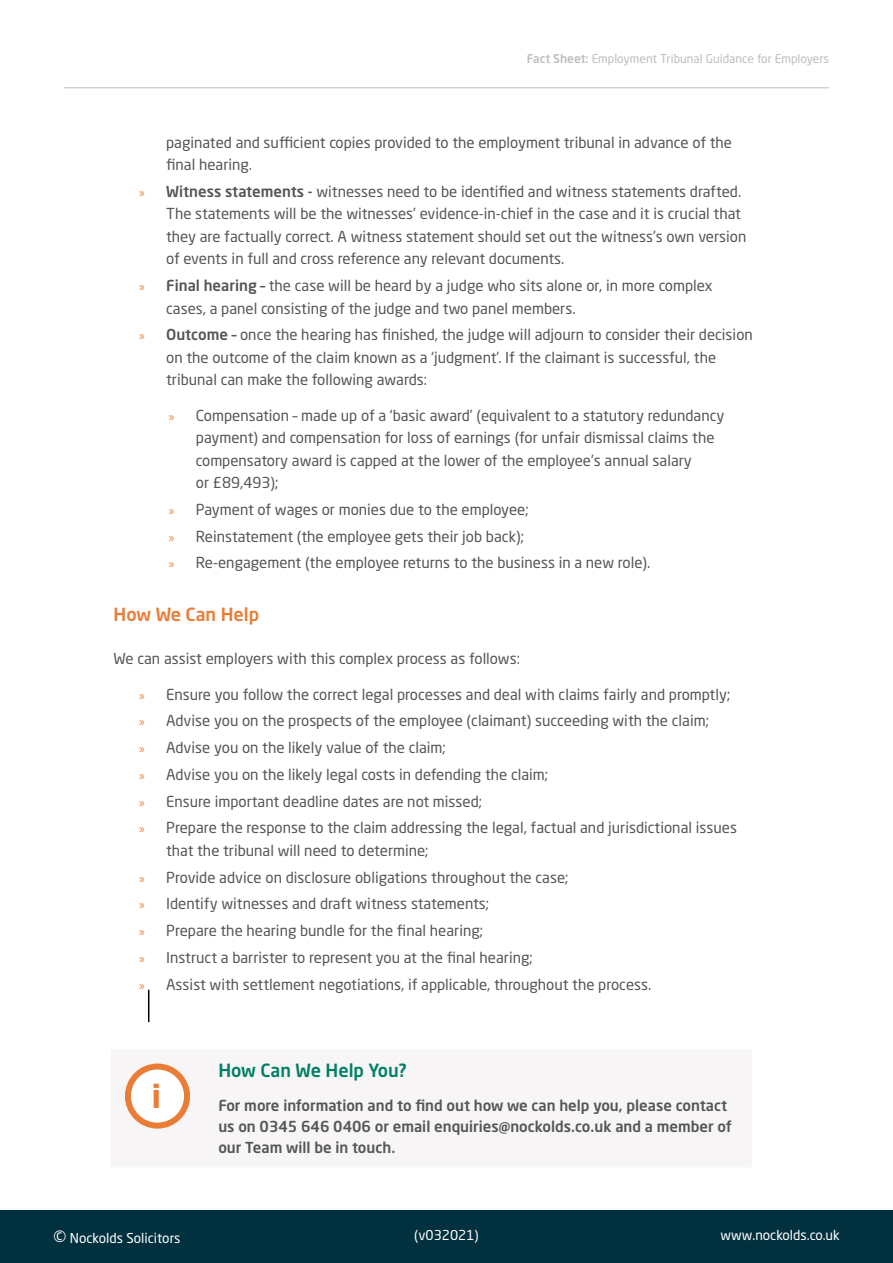
<style>
.page{position:relative;width:893px;height:1263px;background:#fff}
.page>*{position:absolute;margin:0;border:0;box-sizing:border-box;transform-origin:0 0}
.t1{font:700 31.5px "Neo Sans Std";color:#e97d38}
.t2{font:500 18px "Neo Sans Std";color:#008064}
.t3{font:500 18px "Neo Sans Std";color:#e97d38}
.t4{font:15px/26.7px "Neo Sans Std";color:#545755}
.t5{font:500 15px/21px "Neo Sans Std";color:#545755}
.t6{font:13.5px "Neo Sans Std";color:#fff}
.t7{font:12px "Neo Sans Std";color:#bcbec0}
.s1{font-weight:500}
.s2{font-family:"Myriad Pro";font-size:13.5px;color:#e97d38}
.s3{font-size:18px}
</style>
<div class="page">
<div style="left:0;top:1210px;width:893px;height:53px;background:#01303f"></div>
<hr style="left:64px;top:87px;width:765px;height:1px;background:#bcbec0">
<div style="left:111px;top:1050px;width:640px;height:116px;background:#f7f5f5"></div>
<div style="left:128px;top:1066px;width:59px;height:59px;background:#fff;border-radius:50%"></div>
<div style="left:125px;top:1063px;width:65px;height:65px;border:6px solid #e97d38;border-radius:50%"></div>
<hr style="left:148px;top:990px;width:1px;height:32px;background:#000">
<p class="t7" style="left:527px;top:51px;width:304px"><span class="s1">Fact Sheet:</span> Employment Tribunal Guidance for Employers</p>
<p class="t4" style="left:166px;top:131px;width:567px;line-height:22.5px">paginated and sufficient copies provided to the employment tribunal in advance of the final hearing.</p>
<p class="t4" style="left:166px;top:180px;width:582px;line-height:22.5px;text-indent:-27px"><span class="s2">»</span> <span class="s1">Witness statements -</span> witnesses need to be identified and witness statements drafted.<br>The statements will be the witnesses’ evidence-in-chief in the case and it is crucial that they are factually correct. A witness statement should set out the witness’s own version of events in full and cross reference any relevant documents.</p>
<p class="t4" style="left:166px;top:274px;width:548px;line-height:22.5px;text-indent:-27px"><span class="s2">»</span> <span class="s1">Final hearing –</span> the case will be heard by a judge who sits alone or, in more complex cases, a panel consisting of the judge and two panel members.</p>
<p class="t4" style="left:166px;top:323px;width:588px;line-height:22.5px;text-indent:-27px"><span class="s2">»</span> <span class="s1">Outcome –</span> once the hearing has finished, the judge will adjourn to consider their decision on the outcome of the claim known as a ‘judgment’. If the claimant is successful, the tribunal can make the following awards:</p>
<p class="t4" style="left:196px;top:404px;width:530px;line-height:22.5px;text-indent:-27px"><span class="s2">»</span> Compensation – made up of a ‘basic award’ (equivalent to a statutory redundancy payment) and compensation for loss of earnings (for unfair dismissal claims the compensatory award is capped at the lower of the employee’s annual salary<br>or £89,493);</p>
<p class="t4" style="left:169px;top:496px;width:483px"><span class="s2">»</span> Payment of wages or monies due to the employee;<br><span class="s2">»</span> Reinstatement (the employee gets their job back);<br><span class="s2">»</span> Re-engagement (the employee returns to the business in a new role).</p>
<p class="t3" style="left:114px;top:603px;width:147px">How We Can Help</p>
<p class="t4" style="left:114px;top:645px;width:408px">We can assist employers with this complex process as follows:</p>
<p class="t4" style="left:139px;top:681px;width:599px"><span class="s2">»</span> Ensure you follow the correct legal processes and deal with claims fairly and promptly; <span class="s2">»</span> Advise you on the prospects of the employee (claimant) succeeding with the claim;<br><span class="s2">»</span> Advise you on the likely value of the claim;<br><span class="s2">»</span> Advise you on the likely legal costs in defending the claim;<br><span class="s2">»</span> Ensure important deadline dates are not missed;<br><span class="s2">»</span> Prepare the response to the claim addressing the legal, factual and jurisdictional issues</p>
<p class="t4" style="left:139px;top:837px;width:514px;text-indent:27px">that the tribunal will need to determine;<br><span class="s2">»</span> Provide advice on disclosure obligations throughout the case;<br><span class="s2">»</span> Identify witnesses and draft witness statements;<br><span class="s2">»</span> Prepare the hearing bundle for the final hearing;<br><span class="s2">»</span> Instruct a barrister to represent you at the final hearing;<br><span class="s2">»</span> Assist with settlement negotiations, if applicable, throughout the process.</p>
<h1 class="t1" style="left:152px;top:1076px;width:11px">i</h1>
<p class="t2" style="left:218px;top:1059px;width:190px">How Can We Help You?</p>
<p class="t5" style="left:218px;top:1095px;width:515px">For more information and to find out how we can help you, please contact us on 0345 646 0406 or email enquiries@nockolds.co.uk and a member of our Team will be in touch.</p>
<p class="t6" style="left:53px;top:1230px;width:129px"><span class="s3">©</span> Nockolds Solicitors</p>
<p class="t6" style="left:414px;top:1226px;width:66px">(v032021)</p>
<p class="t6" style="left:721px;top:1226px;width:121px">www.nockolds.co.uk</p>
</div>
